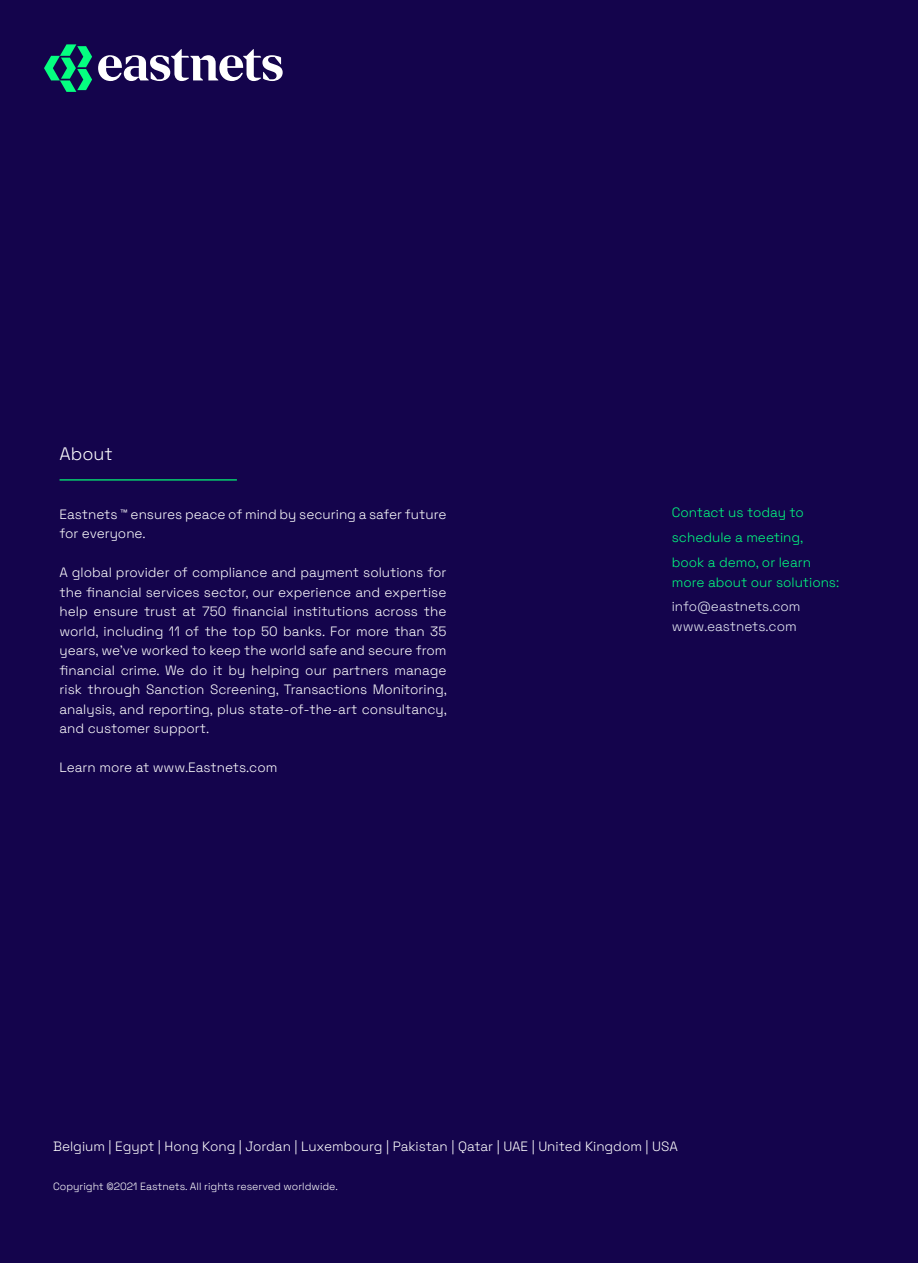
<style>
.page{position:relative;width:918px;height:1263px;background:#14044c}
.page>*{position:absolute;margin:0;border:0;box-sizing:border-box;transform-origin:0 0}
.t1{font:300 18px "Space Grotesk";color:#fff}
.t2{font:300 13.5px/19.5px "Space Grotesk";color:#fff}
.t3{font:300 13.5px/19.5px "Space Grotesk";color:#03ff80}
.t4{font:300 13.5px "Space Grotesk";color:#e7ebf5}
.t5{font:300 10.5px "Space Grotesk";color:#fff}
</style>
<div class="page">
<hr style="left:60px;top:479px;width:177px;height:1px;background:#03ff75">
<svg style="left:44px;top:44px;width:48px;height:48px"></svg>
<svg style="left:98px;top:49px;width:185px;height:32px"></svg>
<p class="t1" style="left:60px;top:441px;width:55px">About</p>
<p class="t2" style="left:60px;top:504px;width:388px">Eastnets ™ ensures peace of mind by securing a safer future for everyone.</p>
<p class="t2" style="left:60px;top:562px;width:389px;text-align:justify">A global provider of compliance and payment solutions for the financial services sector, our experience and expertise help ensure trust at 750 financial institutions across the world, including 11 of the top 50 banks. For more than 35 years, we’ve worked to keep the world safe and secure from financial crime. We do it by helping our partners manage risk through Sanction Screening, Transactions Monitoring, analysis, and reporting, plus state-of-the-art consultancy, and customer support.</p>
<p class="t2" style="left:60px;top:757px;width:219px">Learn more at www.Eastnets.com</p>
<p class="t3" style="left:672px;top:502px;width:134px">Contact us today to</p>
<p class="t3" style="left:672px;top:527px;width:133px">schedule a meeting,</p>
<p class="t3" style="left:672px;top:552px;width:169px">book a demo, or learn more about our solutions:</p>
<p class="t4" style="left:672px;top:597px;width:130px">info@eastnets.com</p>
<p class="t4" style="left:672px;top:616px;width:126px">www.eastnets.com</p>
<p class="t2" style="left:53px;top:1135px;width:626px">Belgium | Egypt | Hong Kong | Jordan | Luxembourg | Pakistan | Qatar | UAE | United Kingdom | USA</p>
<p class="t5" style="left:53px;top:1178px;width:286px">Copyright ©2021 Eastnets. All rights reserved worldwide.</p>
</div>
